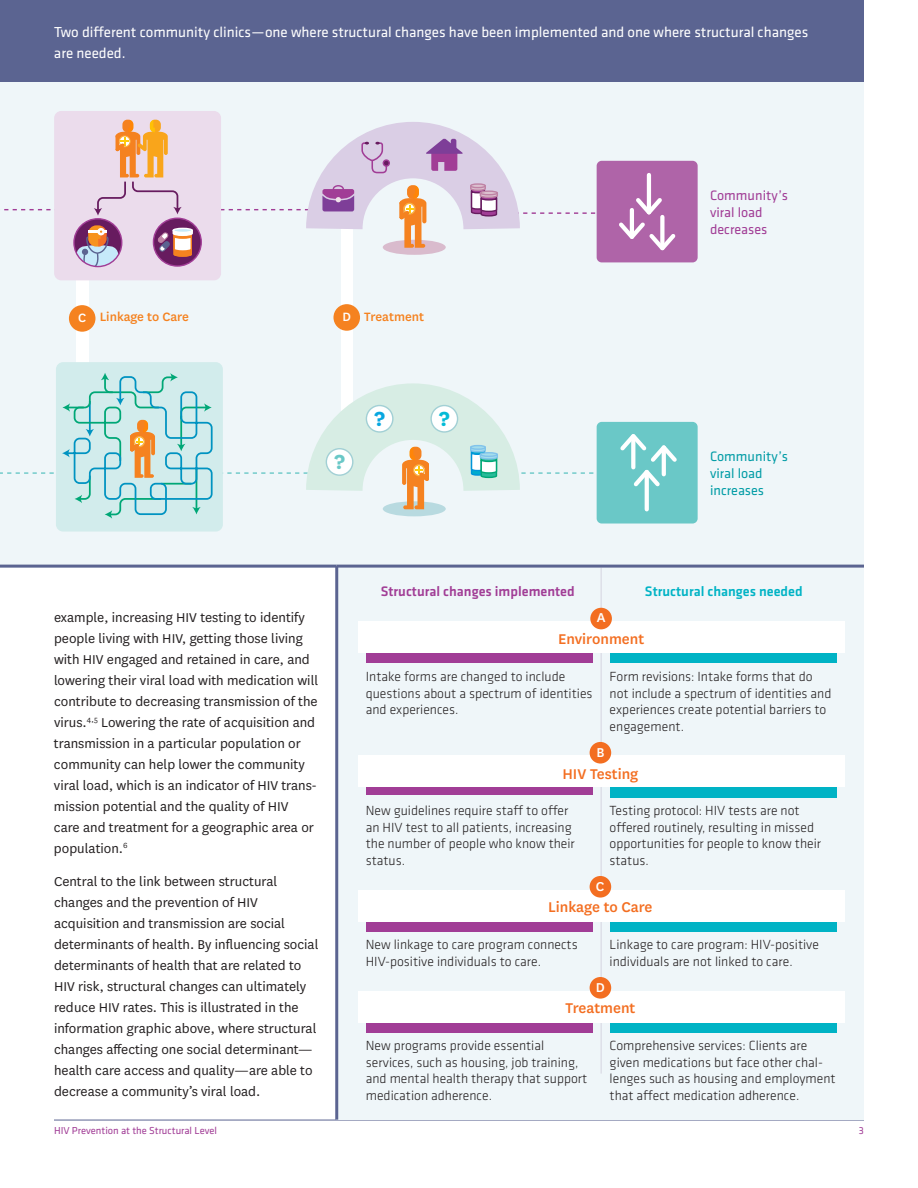
<style>
.page{position:relative;width:918px;height:1188px;background:#fff}
.page>*{position:absolute;margin:0;border:0;box-sizing:border-box;transform-origin:0 0}
.t1{font:700 23.85px "National";color:#6ac8c7}
.t2{font:700 23.85px "National";color:#08a7e0}
.t3{font:700 23.85px "National";color:#03bbd7}
.bg{font:500 16.5px "National";color:#f36e21}
.body{font:15px/21px "National";color:#231f20}
.bg-2{font:15px/21px "Klavika";color:#fff}
.bg-3{font:500 15px "National";color:#fff}
.key{font:500 14.25px "Klavika";color:#a13d96}
.key-2{font:500 14.25px "Klavika";color:#00b3c5}
.t4{font:14.1px/17px "Klavika";color:#a13d96}
.t5{font:14.1px/17px "Klavika";color:#029ca6}
.t6{font:500 14.1px "National";color:#f58220}
.key-3{font:300 13.65px/16.5px "Klavika";color:#231f20}
.t7{font:10.5px "Klavika";color:#a13d96}
.s1{color:#fff}
</style>
<div class="page">
<hr style="left:54px;top:1120px;width:810px;height:1px;background:#5b6491">
<div style="left:0;top:68px;width:864px;height:500px;background:#eff6f9"></div>
<div style="left:341px;top:176px;width:12px;height:275px;background:#fff"></div>
<svg style="left:4px;top:209px;width:47px;height:1px"></svg>
<div style="left:76px;top:243px;width:13px;height:156px;background:#fff"></div>
<div style="left:56px;top:362px;width:167px;height:170px;background:#d2ecec;border-radius:7px"></div>
<div style="left:54px;top:111px;width:167px;height:169px;background:#ebdcec;border-radius:7px"></div>
<div style="left:333px;top:304px;width:27px;height:27px;background:#f58220;border-radius:50%"></div>
<div style="left:69px;top:305px;width:26px;height:27px;background:#f58220;border-radius:50%"></div>
<div style="left:597px;top:161px;width:101px;height:101px;background:#af64a8;border-radius:5px"></div>
<hr style="left:647px;top:175px;width:4px;height:37px;background:#fff">
<svg style="left:548px;top:194px;width:128px;height:61px"></svg>
<div style="left:597px;top:422px;width:101px;height:102px;background:#6ac8c7;border-radius:5px"></div>
<svg style="left:645px;top:490px;width:4px;height:19px"></svg>
<svg style="left:0;top:373px;width:274px;height:146px"></svg>
<svg style="left:94px;top:120px;width:88px;height:96px"></svg>
<svg style="left:74px;top:219px;width:48px;height:48px"></svg>
<svg style="left:77px;top:225px;width:41px;height:42px;background:#ae8d9e"></svg>
<div style="left:73px;top:218px;width:49px;height:49px;border:1px solid #a13d96;border-radius:50%"></div>
<div style="left:153px;top:218px;width:48px;height:48px;background:#671b5f;border-radius:50%"></div>
<div style="left:153px;top:218px;width:49px;height:49px;border:1px solid #a13d96;border-radius:50%"></div>
<svg style="left:157px;top:229px;width:36px;height:28px"></svg>
<svg style="left:173px;top:228px;width:19px;height:4px"></svg>
<div style="left:173px;top:228px;width:20px;height:5px;border:1px solid #fff;border-radius:50%"></div>
<svg style="left:306px;top:122px;width:239px;height:133px"></svg>
<div style="left:333px;top:185px;width:11px;height:8px;border:1px solid #a13d96;border-radius:50%"></div>
<svg style="left:221px;top:189px;width:133px;height:22px"></svg>
<svg style="left:361px;top:142px;width:28px;height:32px"></svg>
<div style="left:383px;top:159px;width:7px;height:8px;border:1px solid #a13d96;border-radius:50%"></div>
<svg style="left:426px;top:139px;width:37px;height:32px"></svg>
<div style="left:451px;top:139px;width:5px;height:12px;background:#7e3e98;border-radius:2px"></div>
<div style="left:470px;top:183px;width:16px;height:5px;border:1px solid #bf83a5;border-radius:50%"></div>
<svg style="left:469px;top:184px;width:30px;height:33px"></svg>
<svg style="left:480px;top:191px;width:17px;height:4px"></svg>
<div style="left:480px;top:190px;width:18px;height:5px;border:1px solid #bf83a5;border-radius:50%"></div>
<svg style="left:400px;top:185px;width:26px;height:63px"></svg>
<svg style="left:278px;top:383px;width:223px;height:134px"></svg>
<svg style="left:402px;top:447px;width:27px;height:62px"></svg>
<svg style="left:469px;top:430px;width:208px;height:60px"></svg>
<hr style="left:480px;top:453px;width:17px;height:3px;background:#a4ddeb;border-radius:50%">
<div style="left:480px;top:452px;width:18px;height:5px;border:1px solid #81c3eb;border-radius:50%"></div>
<div style="left:326px;top:449px;width:27px;height:26px;background:#fff;border-radius:50%"></div>
<div style="left:326px;top:448px;width:28px;height:28px;border:1px solid #a2d0d5;border-radius:50%"></div>
<div style="left:366px;top:406px;width:27px;height:26px;background:#fff;border-radius:50%"></div>
<div style="left:366px;top:405px;width:28px;height:28px;border:1px solid #a2d0d5;border-radius:50%"></div>
<div style="left:431px;top:406px;width:27px;height:26px;background:#fff;border-radius:50%"></div>
<div style="left:430px;top:405px;width:28px;height:28px;border:1px solid #a2d0d5;border-radius:50%"></div>
<div style="left:0;top:0;width:864px;height:82px;background:#5b6491"></div>
<div style="left:336px;top:552px;width:528px;height:568px;background:#eff6f9"></div>
<hr style="left:601px;top:568px;width:1px;height:506px;background:#d5d4e0">
<hr style="left:335px;top:566px;width:3px;height:554px;background:#5b6491">
<div style="left:366px;top:762px;width:227px;height:33px;background:#a13d96"></div>
<div style="left:610px;top:765px;width:226px;height:33px;background:#00b3c5"></div>
<div style="left:358px;top:756px;width:487px;height:31px;background:#fff"></div>
<div style="left:590px;top:742px;width:21px;height:22px;background:#f36e21;border-radius:50%"></div>
<div style="left:366px;top:899px;width:227px;height:33px;background:#a13d96"></div>
<div style="left:610px;top:899px;width:226px;height:33px;background:#00b3c5"></div>
<div style="left:358px;top:890px;width:487px;height:32px;background:#fff"></div>
<div style="left:590px;top:876px;width:21px;height:22px;background:#f36e21;border-radius:50%"></div>
<div style="left:366px;top:1000px;width:227px;height:33px;background:#a13d96"></div>
<div style="left:610px;top:1000px;width:226px;height:33px;background:#00b3c5"></div>
<div style="left:358px;top:991px;width:487px;height:32px;background:#fff"></div>
<div style="left:590px;top:977px;width:21px;height:22px;background:#f36e21;border-radius:50%"></div>
<div style="left:366px;top:630px;width:227px;height:33px;background:#a13d96"></div>
<div style="left:610px;top:630px;width:226px;height:33px;background:#00b3c5"></div>
<div style="left:358px;top:622px;width:487px;height:31px;background:#fff"></div>
<div style="left:590px;top:608px;width:22px;height:21px;background:#f36e21;border-radius:50%"></div>
<hr style="left:0;top:565px;width:336px;height:3px;background:#5b6491">
<hr style="left:336px;top:565px;width:528px;height:3px;background:#5b6491">
<p class="bg-2" style="left:54px;top:22px;width:756px">Two different community clinics—one where structural changes have been implemented and one where structural changes are needed.</p>
<p class="t6" style="left:78px;top:308px;width:112px"><span class="s1">C</span> Linkage to Care</p>
<p class="t6" style="left:343px;top:308px;width:83px"><span class="s1">D</span> Treatment</p>
<h1 class="t1" style="left:335px;top:445px;width:12px">?</h1>
<h1 class="t2" style="left:375px;top:402px;width:12px">?</h1>
<h1 class="t3" style="left:439px;top:402px;width:12px">?</h1>
<p class="t4" style="left:710px;top:187px;width:79px">Community’s viral load decreases</p>
<p class="t5" style="left:710px;top:448px;width:79px">Community’s viral load increases</p>
<p class="body" style="left:54px;top:606px;width:266px">example, increasing HIV testing to identify people living with HIV, getting those living with HIV engaged and retained in care, and lowering their viral load with medication will contribute to decreasing transmission of the virus.<sup>4,5</sup> Lowering the rate of acquisition and transmission in a particular population or community can help lower the community viral load, which is an indicator of HIV trans&shy;mission potential and the quality of HIV<br>care and treatment for a geographic area or population.<sup>6</sup></p>
<p class="body" style="left:54px;top:870px;width:266px">Central to the link between structural changes and the prevention of HIV acquisition and transmission are social determinants of health. By influencing social determinants of health that are related to HIV risk, structural changes can ultimately reduce HIV rates. This is illustrated in the information graphic above, where structural changes affecting one social determinant— health care access and quality—are able to decrease a community’s viral load.</p>
<p class="key" style="left:381px;top:584px;width:195px">Structural changes implemented</p>
<p class="key-2" style="left:645px;top:584px;width:159px">Structural changes needed</p>
<p class="bg-3" style="left:597px;top:608px;width:10px">A</p>
<p class="bg" style="left:558px;top:628px;width:88px">Environment</p>
<p class="key-3" style="left:366px;top:669px;width:228px">Intake forms are changed to include questions about a spectrum of identities and experiences.</p>
<p class="key-3" style="left:610px;top:669px;width:223px">Form revisions: Intake forms that do not include a spectrum of identities and experiences create potential barriers to engagement.</p>
<p class="bg-3" style="left:597px;top:742px;width:10px">B</p>
<p class="bg" style="left:562px;top:763px;width:77px">HIV Testing</p>
<p class="key-3" style="left:366px;top:803px;width:211px">New guidelines require staff to offer an HIV test to all patients, increasing the number of people who know their status.</p>
<p class="key-3" style="left:610px;top:803px;width:213px">Testing protocol: HIV tests are not offered routinely, resulting in missed opportunities for people to know their status.</p>
<p class="bg" style="left:548px;top:896px;width:106px">Linkage to Care</p>
<p class="bg-3" style="left:596px;top:876px;width:10px">C</p>
<p class="key-3" style="left:366px;top:937px;width:213px">New linkage to care program connects<br>HIV-positive individuals to care.</p>
<p class="key-3" style="left:610px;top:937px;width:211px">Linkage to care program: HIV-positive individuals are not linked to care.</p>
<p class="bg" style="left:565px;top:997px;width:72px">Treatment</p>
<p class="bg-3" style="left:596px;top:977px;width:11px">D</p>
<p class="key-3" style="left:366px;top:1038px;width:223px">New programs provide essential services, such as housing, job training, and mental health therapy that support medication adherence.</p>
<p class="key-3" style="left:610px;top:1038px;width:228px">Comprehensive services: Clients are given medications but face other chal&shy;lenges such as housing and employment that affect medication adherence.</p>
<p class="t7" style="left:54px;top:1125px;width:165px">HIV Prevention at the Structural Level</p>
<p class="t7" style="left:859px;top:1125px;width:7px">3</p>
</div>
